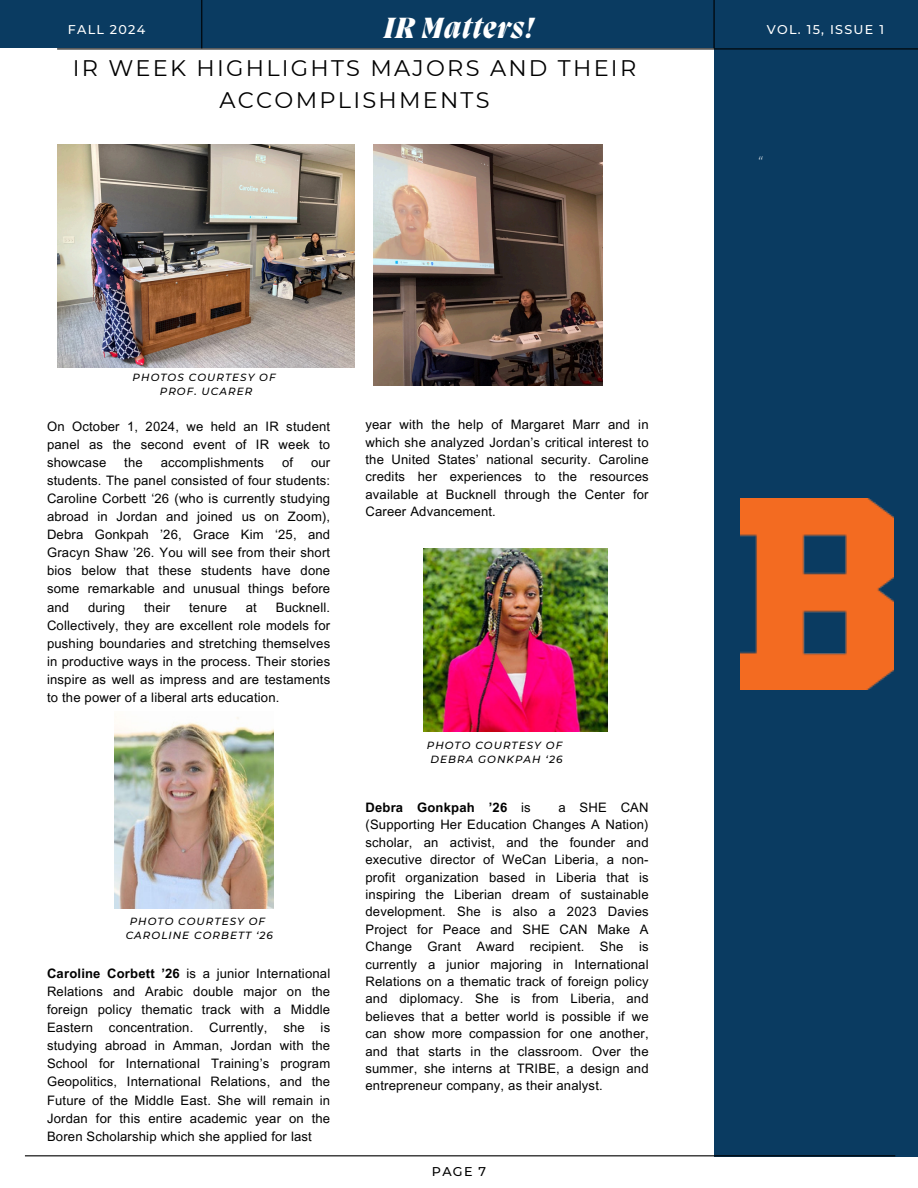
<style>
.page{position:relative;width:918px;height:1188px;background:#fff}
.page>*{position:absolute;margin:0;border:0;box-sizing:border-box;transform-origin:0 0}
.t1{font:italic 800 30px "Migra";letter-spacing:.04em;color:#fff}
.t2{font:22.5px/31.5px "Montserrat";letter-spacing:.1em;color:#000;text-align:center}
.t3{font:italic 200 15.45px "Montserrat";color:#fff}
.t4{font:13.05px/18px "Arial MT Pro";letter-spacing:.015em;color:#000;text-align:justify}
.t5{font:700 13.05px "Arial MT Pro";letter-spacing:.015em;color:#000}
.t6{font:500 12.75px "Montserrat";letter-spacing:.1em;color:#fff}
.t7{font:500 12.75px "Montserrat";color:#000}
.t8{font:italic 500 10.35px "Montserrat";letter-spacing:.1em;color:#000}
.s1{font-weight:700}
.s2{font-weight:400}
</style>
<div class="page">
<div style="left:714px;top:35px;width:204px;height:1121px;background:#0a3b61"></div>
<hr style="left:25px;top:1155px;width:870px;height:1px;background:#000">
<img style="left:741px;top:499px;width:153px;height:190px">
<div style="left:0;top:0;width:918px;height:48px;background:#0a3b61"></div>
<hr style="left:201px;top:0;width:1px;height:48px;background:#000">
<hr style="left:714px;top:0;width:1px;height:48px;background:#000">
<hr style="left:57px;top:48px;width:861px;height:1px;background:#000">
<img style="left:57px;top:145px;width:297px;height:223px">
<img style="left:374px;top:145px;width:228px;height:241px">
<img style="left:114px;top:717px;width:160px;height:192px">
<img style="left:424px;top:548px;width:183px;height:184px">
<p class="t1" style="left:384px;top:2px;width:151px">IR Matters!</p>
<h1 class="t6" style="left:68px;top:21px;width:79px">FALL 2024</h1>
<h3 class="t1" style="left:384px;top:14px;width:151px">IR Matters!</h3>
<h1 class="t6" style="left:767px;top:21px;width:119px">VOL. 15, ISSUE 1</h1>
<h3 class="t2" style="left:73px;top:52px;width:565px">IR WEEK HIGHLIGHTS MAJORS AND THEIR<br>ACCOMPLISHMENTS</h3>
<h1 class="t8" style="left:133px;top:371px;width:145px">PHOTOS COURTESY OF</h1>
<p class="t8" style="left:160px;top:385px;width:94px">PROF. UCARER</p>
<h3 class="t4" style="left:47px;top:419px;width:285px">On October 1, 2024, we held an IR student panel as the second event of IR week to showcase</h3>
<h3 class="t4" style="left:124px;top:455px;width:20px">the</h3>
<h3 class="t4" style="left:161px;top:455px;width:105px">accomplishments</h3>
<h3 class="t4" style="left:282px;top:455px;width:13px">of</h3>
<h3 class="t4" style="left:47px;top:455px;width:285px;text-indent:264px">our students. The panel consisted of four students:<br>Caroline Corbett ‘26 (who is currently studying abroad in Jordan and joined us on Zoom), Debra Gonkpah ’26, Grace Kim ‘25, and Gracyn Shaw ’26. You will see from their short bios below that these students have done some remarkable and unusual things before and</h3>
<h3 class="t4" style="left:47px;top:600px;width:285px;text-indent:229px">Bucknell.<br>Collectively, they are excellent role models for pushing boundaries and stretching themselves in productive ways in the process. Their stories inspire as well as impress and are testaments to the power of a liberal arts education.</h3>
<h3 class="t4" style="left:88px;top:600px;width:39px">during</h3>
<h3 class="t4" style="left:144px;top:600px;width:28px">their</h3>
<h3 class="t4" style="left:189px;top:600px;width:39px">tenure</h3>
<h3 class="t4" style="left:246px;top:600px;width:13px">at</h3>
<p class="t8" style="left:130px;top:915px;width:137px">PHOTO COURTESY OF</p>
<h2 class="t8" style="left:126px;top:929px;width:149px">CAROLINE CORBETT ‘26</h2>
<p class="t4" style="left:47px;top:966px;width:285px"><span class="s1">Caroline Corbett ’26</span> is a junior International Relations and Arabic double major on the foreign policy thematic track with a Middle Eastern concentration. Currently, she is studying abroad in Amman, Jordan with the School for International Training’s program Geopolitics, International Relations, and the Future of the Middle East. She will remain in Jordan for this entire academic year on the Boren Scholarship which she applied for last</p>
<p class="t4" style="left:365px;top:418px;width:285px;line-height:17.4px">year with the help of Margaret Marr and in which she analyzed Jordan’s critical interest to the United States’ national security. Caroline credits her experiences to the resources available at Bucknell through the Center for Career Advancement.</p>
<p class="t8" style="left:427px;top:739px;width:137px">PHOTO COURTESY OF</p>
<p class="t8" style="left:431px;top:753px;width:133px">DEBRA GONKPAH ‘26</p>
<p class="t4" style="left:365px;top:800px;width:285px;line-height:17.4px;text-indent:193px">a SHE CAN (Supporting Her Education Changes A Nation) scholar, an activist, and the founder and executive director of WeCan Liberia, a non&shy;profit organization based in Liberia that is inspiring the Liberian dream of sustainable development. She is also a 2023 Davies Project for Peace and SHE CAN Make A Change Grant Award recipient. She is currently a junior majoring in International Relations on a thematic track of foreign policy and diplomacy. She is from Liberia, and believes that a better world is possible if we can show more compassion for one another, and that starts in the classroom. Over the summer, she interns at TRIBE, a design and entrepreneur company, as their analyst.</p>
<p class="t5" style="left:365px;top:803px;width:167px">Debra Gonkpah ’26 <span class="s2">is</span></p>
<p class="t7" style="left:432px;top:1164px;width:56px">PAGE 7</p>
<h3 class="t3" style="left:757px;top:153px;width:7px">“</h3>
</div>
